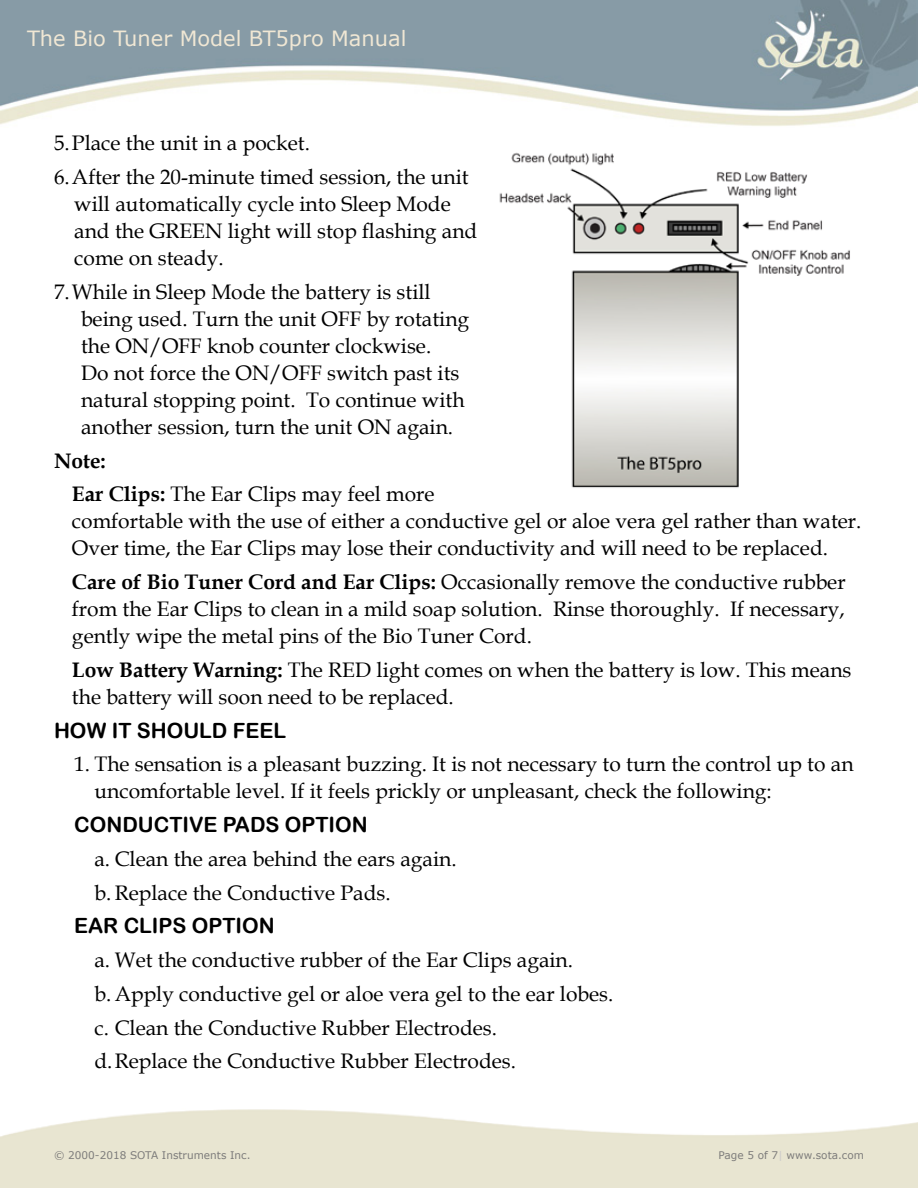
<style>
.page{position:relative;width:918px;height:1188px;background:#fff}
.page>*{position:absolute;margin:0;border:0;box-sizing:border-box;transform-origin:0 0}
.t1{font:21px/27px "Book Antiqua";color:#000}
.t2{font:21px "Arial Rounded MT Bold";color:#000}
.t3{font:21px "Verdana";color:#f0e7d4}
.t4{font:10.5px "Verdana";color:#7d7c7b}
.s1{font-weight:700}
.s2{color:#cbcaca}
</style>
<div class="page">
<img style="left:0;top:0;width:918px;height:126px">
<img style="left:499px;top:152px;width:351px;height:336px">
<p class="t3" style="left:27px;top:25px;width:381px">The Bio Tuner Model BT5pro Manual</p>
<p class="t1" style="left:54px;top:126px;width:416px;line-height:33.8px">5.Place the unit in a pocket.<br>6.After the 20-minute timed session, the unit</p>
<p class="t1" style="left:74px;top:190px;width:405px">will automatically cycle into Sleep Mode and the green light will stop flashing and come on steady.</p>
<p class="t1" style="left:81px;top:278px;width:351px;text-indent:-27px">7.While in Sleep Mode the battery is still being used. Turn the unit OFF</p>
<p class="t1" style="left:367px;top:305px;width:104px">by rotating</p>
<p class="t1" style="left:81px;top:332px;width:95px">the ON/OFF</p>
<p class="t1" style="left:81px;top:332px;width:352px;text-indent:126px">knob counter clockwise.<br>Do not force the ON/OFF</p>
<p class="t1" style="left:81px;top:359px;width:385px;text-indent:246px">switch past its natural stopping point. To continue with another session, turn the unit ON again.</p>
<p class="t1" style="left:72px;top:443px;width:364px;line-height:33.8px;text-indent:-18px"><span class="s1">Note:<br>Ear Clips:</span> The Ear Clips may feel more</p>
<p class="t1" style="left:72px;top:507px;width:791px">comfortable with the use of either a conductive gel or aloe vera gel rather than water.<br>Over time, the Ear Clips may lose their conductivity and will need to be replaced.</p>
<p class="t1" style="left:72px;top:568px;width:775px;text-align:justify"><span class="s1">Care of Bio Tuner Cord and Ear Clips:</span> Occasionally remove the conductive rubber from the Ear Clips to clean in a mild soap solution. Rinse thoroughly. If necessary, gently wipe the metal pins of the Bio Tuner Cord.</p>
<p class="t1" style="left:72px;top:656px;width:781px"><span class="s1">Low Battery Warning:</span> The red light comes on when the battery is low. This means the battery will soon need to be replaced.</p>
<p class="t2" style="left:54px;top:718px;width:234px">HOW IT SHOULD FEEL</p>
<p class="t1" style="left:94px;top:750px;width:761px;text-indent:-20px">1. The sensation is a pleasant buzzing. It is not necessary to turn the control up to an uncomfortable level. If it feels prickly or unpleasant, check the following:</p>
<p class="t2" style="left:74px;top:812px;width:17px">COND</p>
<p class="t2" style="left:138px;top:812px;width:45px">UCTIVE</p>
<p class="t2" style="left:223px;top:812px;width:93px">PADS OPTION</p>
<p class="t1" style="left:94px;top:841px;width:364px;line-height:33.8px">a. Clean the area behind the ears again. b. Replace the Conductive Pads.</p>
<p class="t2" style="left:74px;top:913px;width:63px">EAR CLIP</p>
<p class="t2" style="left:172px;top:913px;width:50px">S OPTION</p>
<p class="t1" style="left:94px;top:943px;width:520px;line-height:33.8px">a. Wet the conductive rubber of the Ear Clips again.<br>b. Apply conductive gel or aloe vera gel to the ear lobes. c. Clean the Conductive Rubber Electrodes.<br>d.Replace the Conductive Rubber Electrodes.</p>
<p class="t4" style="left:54px;top:1149px;width:198px">© 2000-2018 SOTA Instruments Inc.</p>
<p class="t4" style="left:718px;top:1149px;width:147px">Page 5 of 7<span class="s2">|</span> www.sota.com</p>
</div>
